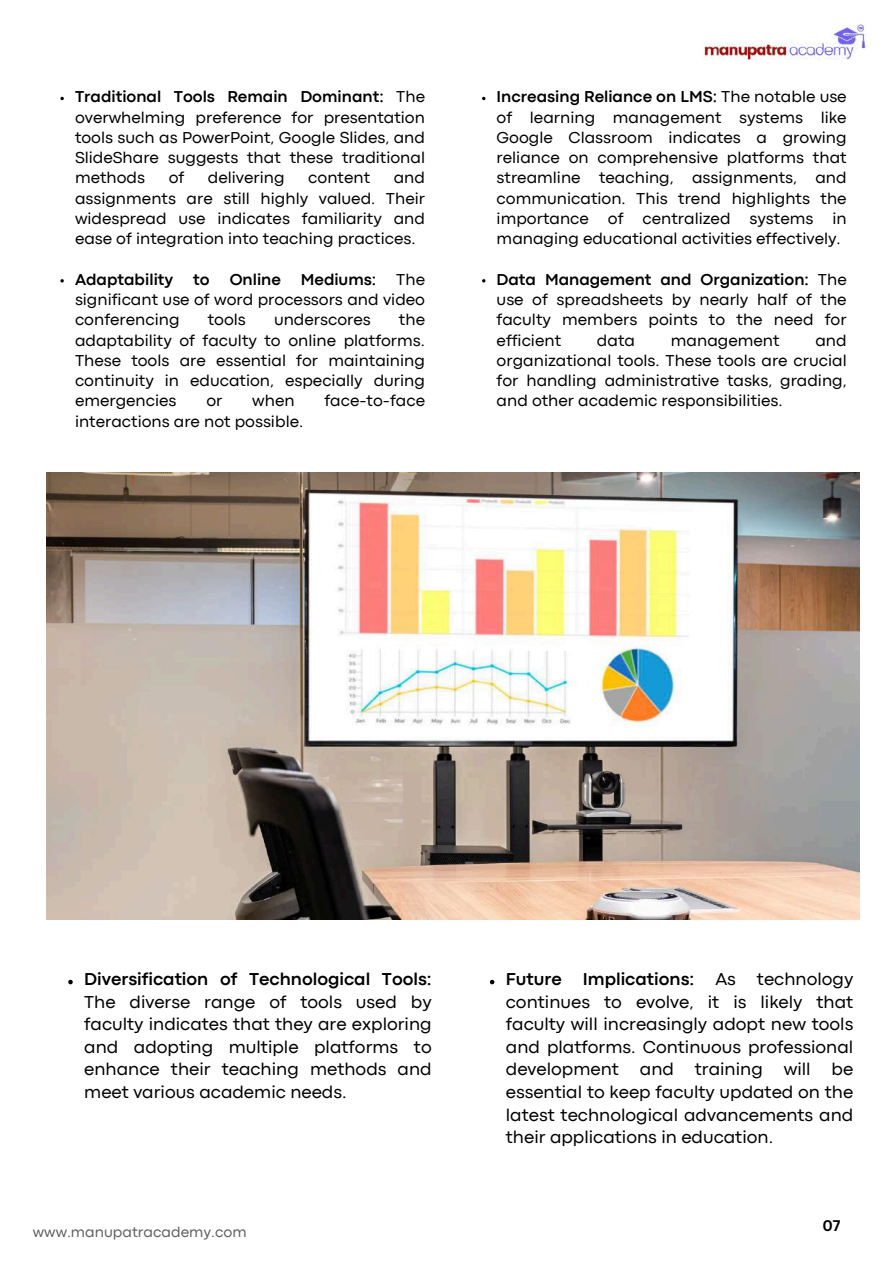
<style>
.page{position:relative;width:894px;height:1264px;background:#fff}
.page>*{position:absolute;margin:0;border:0;box-sizing:border-box;transform-origin:0 0}
.t1{font:18px/22.5px "Codec Pro";color:#000001;text-align:justify}
.t2{font:700 18px "Codec Pro";color:#000001}
.t3{font:16.5px/20.2px "Codec Pro";color:#000;text-align:justify}
.t4{font:15px "Codec Pro";color:#606060}
.t5{font:700 15px "Canva Sans";color:#000}
.s1{font-weight:700}
</style>
<div class="page">
<img style="left:47px;top:473px;width:812px;height:446px">
<svg style="left:60px;top:97px;width:4px;height:3px"></svg>
<svg style="left:60px;top:279px;width:4px;height:3px"></svg>
<svg style="left:68px;top:979px;width:5px;height:5px"></svg>
<svg style="left:489px;top:979px;width:5px;height:5px"></svg>
<img style="left:704px;top:25px;width:161px;height:35px">
<p class="t3" style="left:75px;top:88px;width:351px"><span class="s1">Traditional Tools Remain Dominant:</span> The overwhelming preference for presentation tools such as PowerPoint, Google Slides, and SlideShare suggests that these traditional methods</p>
<p class="t3" style="left:169px;top:169px;width:17px">of</p>
<p class="t3" style="left:208px;top:169px;width:78px">delivering</p>
<p class="t3" style="left:308px;top:169px;width:63px">content</p>
<p class="t3" style="left:75px;top:169px;width:351px;text-indent:319px">and assignments are still highly valued. Their widespread use indicates familiarity and ease of integration into teaching practices.</p>
<p class="t3" style="left:75px;top:270px;width:351px"><span class="s1">Adaptability to Online Mediums:</span> The significant use of word processors and video conferencing</p>
<p class="t3" style="left:75px;top:311px;width:351px;text-indent:324px">the adaptability of faculty to online platforms.<br>These tools are essential for maintaining continuity in education, especially during emergencies</p>
<p class="t3" style="left:208px;top:311px;width:40px">tools</p>
<p class="t3" style="left:274px;top:311px;width:98px">underscores</p>
<p class="t3" style="left:206px;top:392px;width:18px">or</p>
<p class="t3" style="left:252px;top:392px;width:44px">when</p>
<p class="t3" style="left:324px;top:392px;width:102px">face-to-face</p>
<p class="t3" style="left:75px;top:412px;width:230px">interactions are not possible.</p>
<p class="t3" style="left:496px;top:88px;width:351px"><span class="s1">Increasing Reliance on LMS:</span> The notable use of learning management systems like Google Classroom indicates a growing reliance on comprehensive platforms that streamline teaching, assignments, and communication. This trend highlights the importance of centralized systems in managing educational activities effectively.</p>
<p class="t3" style="left:496px;top:270px;width:351px"><span class="s1">Data Management and Organization:</span> The use of spreadsheets by nearly half of the faculty members points to the need for efficient</p>
<p class="t3" style="left:496px;top:331px;width:351px;text-indent:319px">and organizational tools. These tools are crucial for handling administrative tasks, grading, and other academic responsibilities.</p>
<p class="t3" style="left:596px;top:331px;width:39px">data</p>
<p class="t3" style="left:670px;top:331px;width:110px">management</p>
<p class="t2" style="left:84px;top:973px;width:349px">Diversification of Technological Tools:</p>
<p class="t1" style="left:84px;top:992px;width:349px">The diverse range of tools used by faculty indicates that they are exploring and adopting multiple platforms to enhance their teaching methods and meet various academic needs.</p>
<p class="t4" style="left:33px;top:1226px;width:215px">www.manupatracademy.com</p>
<p class="t1" style="left:505px;top:969px;width:349px"><span class="s1">Future Implications:</span> As technology continues to evolve, it is likely that faculty will increasingly adopt new tools and platforms. Continuous professional development and training will be essential to keep faculty updated on the latest technological advancements and their applications in education.</p>
<p class="t5" style="left:822px;top:1214px;width:20px">07</p>
</div>
